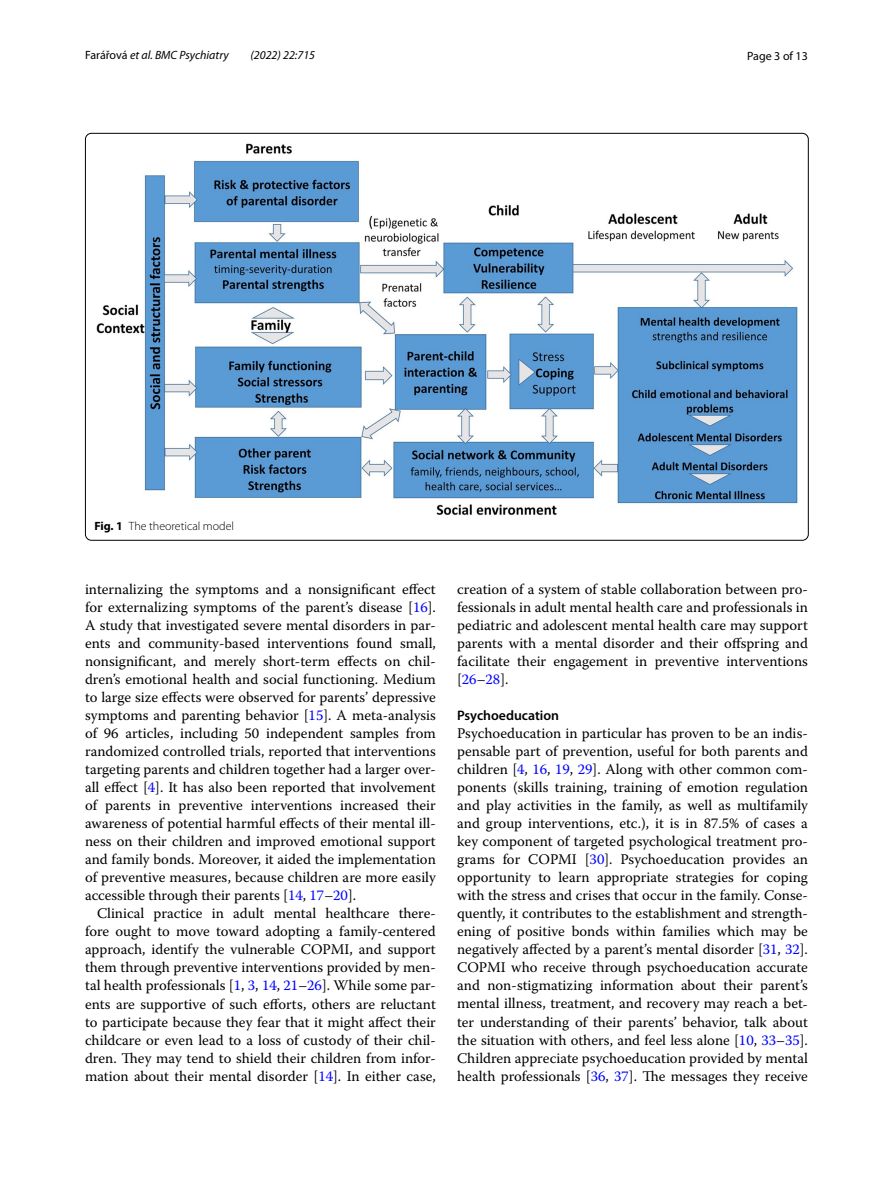
<style>
.page{position:relative;width:893px;height:1187px;background:#fff}
.page>*{position:absolute;margin:0;border:0;box-sizing:border-box;transform-origin:0 0}
.t1{font:14.7px/18px "Warnock Pro";color:#000;text-align:justify}
.t2{font:600 13.8px "Myriad Pro";color:#000}
.t3{font:italic 12px "Myriad Pro";color:#000}
.t4{font:300 12px "Myriad Pro";color:#000}
.t5{font:12px "Myriad Pro";color:#000}
.s1{font-style:normal}
.s2{font-weight:700}
.s3{color:#00f}
</style>
<div class="page">
<img style="left:97px;top:143px;width:700px;height:372px">
<p class="t3" style="left:85px;top:48px;width:145px"><span class="s1">Farářová</span> et al. BMC Psychiatry</p>
<p class="t3" style="left:251px;top:48px;width:66px">(2022) 22:715</p>
<p class="t5" style="left:747px;top:48px;width:62px">Page 3 of 13</p>
<p class="t4" style="left:94px;top:520px;width:141px"><span class="s2">Fig. 1</span> The theoretical model</p>
<p class="t1" style="left:85px;top:580px;width:352px">internalizing the symptoms and a nonsignificant effect for externalizing symptoms of the parent’s disease [<span class="s3">16</span>].<br>A study that investigated severe mental disorders in par&shy;ents and community-based interventions found small, nonsignificant, and merely short-term effects on chil&shy;dren’s emotional health and social functioning. Medium to large size effects were observed for parents’ depressive symptoms and parenting behavior [<span class="s3">15</span>]. A meta-analysis of 96 articles, including 50 independent samples from randomized controlled trials, reported that interventions targeting parents and children together had a larger over&shy;all effect [<span class="s3">4</span>]. It has also been reported that involvement of parents in preventive interventions increased their awareness of potential harmful effects of their mental ill&shy;ness on their children and improved emotional support and family bonds. Moreover, it aided the implementation of preventive measures, because children are more easily accessible through their parents [<span class="s3">14</span>, <span class="s3">17</span>–<span class="s3">20</span>].</p>
<p class="t1" style="left:85px;top:904px;width:352px;text-indent:12px">Clinical practice in adult mental healthcare there&shy;fore ought to move toward adopting a family-centered approach, identify the vulnerable COPMI, and support them through preventive interventions provided by men&shy;tal health professionals [<span class="s3">1</span>, <span class="s3">3</span>, <span class="s3">14</span>, <span class="s3">21</span>–<span class="s3">26</span>]. While some par&shy;ents are supportive of such efforts, others are reluctant to participate because they fear that it might affect their childcare or even lead to a loss of custody of their chil&shy;dren. They may tend to shield their children from infor&shy;mation about their mental disorder [<span class="s3">14</span>]. In either case,</p>
<p class="t1" style="left:457px;top:580px;width:352px">creation of a system of stable collaboration between pro&shy;fessionals in adult mental health care and professionals in pediatric and adolescent mental health care may support parents with a mental disorder and their offspring and facilitate their engagement in preventive interventions [<span class="s3">26</span>–<span class="s3">28</span>].</p>
<p class="t2" style="left:457px;top:707px;width:103px">Psychoeducation</p>
<p class="t1" style="left:457px;top:724px;width:352px">Psychoeducation in particular has proven to be an indis&shy;pensable part of prevention, useful for both parents and children [<span class="s3">4</span>, <span class="s3">16</span>, <span class="s3">19</span>, <span class="s3">29</span>]. Along with other common com&shy;ponents (skills training, training of emotion regulation and play activities in the family, as well as multifamily and group interventions, etc.), it is in 87.5% of cases a key component of targeted psychological treatment pro&shy;grams for COPMI [<span class="s3">30</span>]. Psychoeducation provides an opportunity to learn appropriate strategies for coping with the stress and crises that occur in the family. Conse&shy;quently, it contributes to the establishment and strength&shy;ening of positive bonds within families which may be negatively affected by a parent’s mental disorder [<span class="s3">31</span>, <span class="s3">32</span>].<br>COPMI who receive through psychoeducation accurate and non-stigmatizing information about their parent’s mental illness, treatment, and recovery may reach a bet&shy;ter understanding of their parents’ behavior, talk about the situation with others, and feel less alone [<span class="s3">10</span>, <span class="s3">33</span>–<span class="s3">35</span>].<br>Children appreciate psychoeducation provided by mental health professionals [<span class="s3">36</span>, <span class="s3">37</span>]. The messages they receive</p>
</div>
